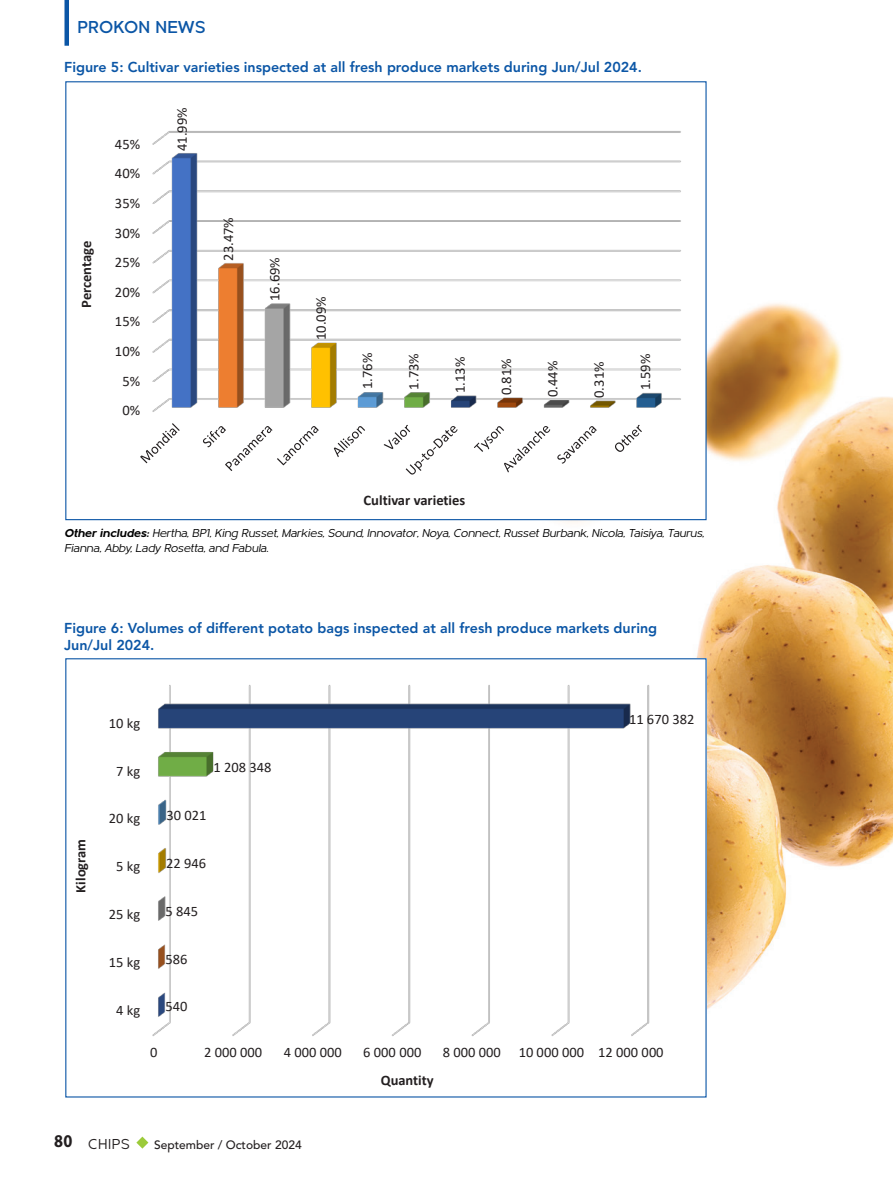
<style>
.page{position:relative;width:893px;height:1191px;background:#fff}
.page>*{position:absolute;margin:0;border:0;box-sizing:border-box;transform-origin:0 0}
.t1{font:500 18px "Metrisch";letter-spacing:.005em;color:#0b56a6}
.t2{font:15px "Metrisch";letter-spacing:.035em;color:#231f20}
.t3{font:14.55px "Calibri";color:#231f20}
.t4{font:700 14.55px "Calibri";letter-spacing:-.005em;color:#231f20}
.t5{font:14.4px "Calibri";color:#231f20}
.t6{font:700 14.4px "Calibri";color:#231f20}
.t7{font:800 14.25px/16.5px "Avenir LT Std";color:#0b56a6}
.t8{font:italic 12px/14.4px "Metrisch";letter-spacing:-.02em;color:#000}
.t9{font:500 12px "Avenir LT Std";color:#231f20}
.s1{font-weight:700}
.s2{font-family:"Myriad Pro";font-weight:700;font-size:18px}
</style>
<div class="page">
<svg style="left:136px;top:1136px;width:12px;height:12px"></svg>
<img style="left:440px;top:303px;width:453px;height:707px">
<div style="left:64px;top:81px;width:641px;height:439px;background:#fff"></div>
<img style="left:152px;top:131px;width:529px;height:281px">
<svg style="left:140px;top:423px;width:40px;height:40px"></svg>
<svg style="left:203px;top:426px;width:116px;height:45px"></svg>
<svg style="left:334px;top:426px;width:31px;height:31px"></svg>
<svg style="left:384px;top:425px;width:73px;height:49px"></svg>
<svg style="left:474px;top:426px;width:76px;height:46px"></svg>
<svg style="left:557px;top:426px;width:40px;height:37px"></svg>
<svg style="left:615px;top:425px;width:27px;height:27px"></svg>
<div style="left:64px;top:658px;width:643px;height:438px;background:#fff"></div>
<img style="left:152px;top:685px;width:498px;height:351px">
<div style="left:64px;top:0;width:5px;height:46px;background:#0b56a6"></div>
<p class="t1" style="left:77px;top:17px;width:130px">PROKON NEWS</p>
<p class="t7" style="left:64px;top:59px;width:579px">Figure 5: Cultivar varieties inspected at all fresh produce markets during Jun/Jul 2024.</p>
<p class="t4" style="left:76px;top:307px;width:68px;rotate:-90deg">Percentage</p>
<p class="t3" style="left:115px;top:134px;width:27px">45%</p>
<p class="t3" style="left:115px;top:163px;width:27px">40%</p>
<p class="t3" style="left:115px;top:193px;width:27px">35%</p>
<p class="t3" style="left:115px;top:223px;width:27px">30%</p>
<p class="t3" style="left:115px;top:252px;width:27px">25%</p>
<p class="t3" style="left:115px;top:282px;width:27px">20%</p>
<p class="t3" style="left:115px;top:311px;width:27px">15%</p>
<p class="t3" style="left:115px;top:341px;width:27px">10%</p>
<p class="t3" style="left:122px;top:370px;width:19px">5%</p>
<p class="t3" style="left:122px;top:400px;width:19px">0%</p>
<p class="t3" style="left:172px;top:151px;width:45px;rotate:-90deg">41.99%</p>
<p class="t3" style="left:218px;top:261px;width:45px;rotate:-90deg">23.47%</p>
<p class="t3" style="left:264px;top:301px;width:45px;rotate:-90deg">16.69%</p>
<p class="t3" style="left:311px;top:340px;width:45px;rotate:-90deg">10.09%</p>
<p class="t3" style="left:357px;top:389px;width:38px;rotate:-90deg">1.76%</p>
<p class="t3" style="left:404px;top:389px;width:38px;rotate:-90deg">1.73%</p>
<p class="t3" style="left:450px;top:393px;width:38px;rotate:-90deg">1.13%</p>
<p class="t3" style="left:496px;top:395px;width:38px;rotate:-90deg">0.81%</p>
<p class="t3" style="left:543px;top:397px;width:38px;rotate:-90deg">0.44%</p>
<p class="t3" style="left:589px;top:398px;width:38px;rotate:-90deg">0.31%</p>
<p class="t3" style="left:635px;top:390px;width:38px;rotate:-90deg">1.59%</p>
<p class="t4" style="left:364px;top:489px;width:103px">Cultivar varieties</p>
<p class="t8" style="left:64px;top:526px;width:642px"><span class="s1">Other includes:</span> Hertha, BP1, King Russet, Markies, Sound, Innovator, Noya, Connect, Russet Burbank, Nicola, Taisiya, Taurus,<br>Fianna, Abby, Lady Rosetta, and Fabula.</p>
<p class="t7" style="left:64px;top:620px;width:594px">Figure 6: Volumes of different potato bags inspected at all fresh produce markets during<br>Jun/Jul 2024.</p>
<p class="t6" style="left:71px;top:892px;width:55px;rotate:-90deg">Kilogram</p>
<p class="t5" style="left:109px;top:713px;width:33px">10 kg</p>
<p class="t5" style="left:629px;top:709px;width:67px">11 670 382</p>
<p class="t5" style="left:116px;top:760px;width:26px">7 kg</p>
<p class="t5" style="left:213px;top:757px;width:60px">1 208 348</p>
<p class="t5" style="left:109px;top:808px;width:33px">20 kg</p>
<p class="t5" style="left:167px;top:805px;width:42px">30 021</p>
<p class="t5" style="left:116px;top:856px;width:26px">5 kg</p>
<p class="t5" style="left:109px;top:904px;width:33px">25 kg</p>
<p class="t5" style="left:166px;top:853px;width:42px">22 946</p>
<p class="t5" style="left:166px;top:900px;width:34px">5 845</p>
<p class="t5" style="left:109px;top:952px;width:33px">15 kg</p>
<p class="t5" style="left:165px;top:948px;width:24px">586</p>
<p class="t5" style="left:116px;top:1000px;width:26px">4 kg</p>
<p class="t5" style="left:165px;top:996px;width:24px">540</p>
<p class="t5" style="left:150px;top:1042px;width:9px">0</p>
<p class="t5" style="left:204px;top:1042px;width:60px">2 000 000</p>
<p class="t5" style="left:284px;top:1042px;width:60px">4 000 000</p>
<p class="t5" style="left:363px;top:1042px;width:60px">6 000 000</p>
<p class="t5" style="left:443px;top:1042px;width:222px">8 000 000 10 000 000 12 000 000</p>
<p class="t6" style="left:381px;top:1070px;width:54px">Quantity</p>
<p class="t2" style="left:54px;top:1135px;width:77px"><span class="s2">80</span> CHIPS</p>
<p class="t9" style="left:154px;top:1137px;width:149px">September / October 2024</p>
</div>
